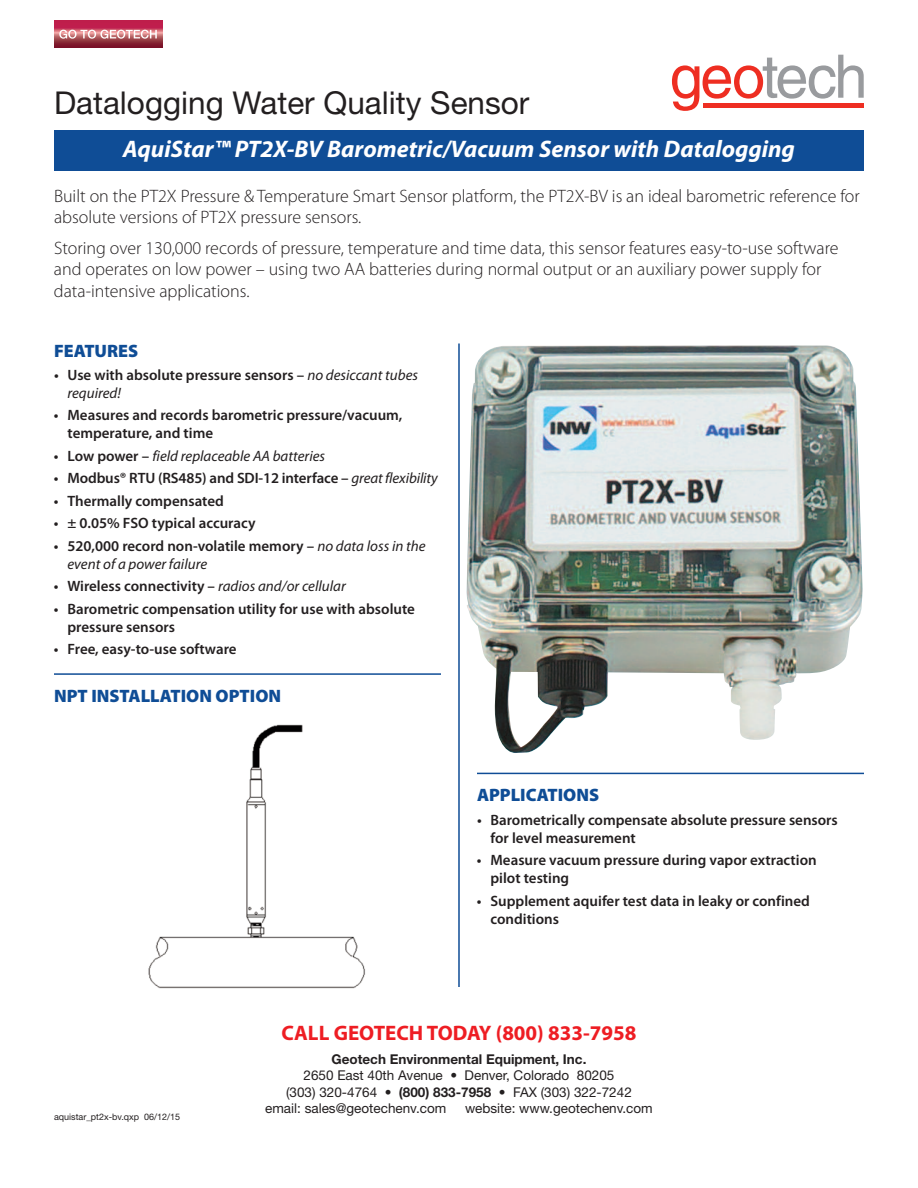
<style>
.page{position:relative;width:918px;height:1188px;background:#fff}
.page>*{position:absolute;margin:0;border:0;box-sizing:border-box;transform-origin:0 0}
.t1{font:31.5px "Helvetica Neue";color:#231f20}
.t2{font:italic 700 24px "Myriad Pro";color:#fff}
.t3{font:700 21px "Myriad Pro";color:#ee1d23}
.t4{font:300 18px/21.6px "Myriad Pro";color:#231f20}
.t5{font:900 18px "Myriad Pro";color:#0f4d96}
.t6{font:600 15px/18px "Myriad Pro";color:#231f20}
.t7{font:italic 15px/18px "Myriad Pro";color:#231f20}
.t8{font:13.5px "Helvetica Neue";color:#231f20}
.t9{font:700 13.5px "Helvetica Neue";color:#231f20}
.t10{font:9px "Helvetica Neue";color:#231f20}
.s1{font-weight:400;font-style:italic}
.s2{font-weight:600;font-style:normal}
.s3{font-weight:700}
</style>
<div class="page">
<svg style="left:672px;top:55px;width:192px;height:56px"></svg>
<div style="left:703px;top:103px;width:161px;height:5px;background:#ee2e22"></div>
<hr style="left:54px;top:673px;width:387px;height:2px;background:#0f4d96">
<hr style="left:477px;top:773px;width:387px;height:1px;background:#0f4d96">
<div style="left:54px;top:130px;width:810px;height:41px;background:#0f4d96"></div>
<svg style="left:54px;top:21px;width:108px;height:27px;background:#a52845"></svg>
<svg style="left:59px;top:30px;width:98px;height:9px"></svg>
<hr style="left:458px;top:344px;width:2px;height:643px;background:#0f4d96">
<img style="left:466px;top:345px;width:397px;height:408px">
<img style="left:148px;top:724px;width:217px;height:265px">
<h1 class="t1" style="left:54px;top:92px;width:477px">Datalogging Water Quality Sensor</h1>
<h2 class="t2" style="left:123px;top:140px;width:674px">AquiStar™ PT2X-BV Barometric/Vacuum Sensor with Datalogging</h2>
<p class="t4" style="left:54px;top:186px;width:807px">Built on the PT2X Pressure &amp; Temperature Smart Sensor platform, the PT2X-BV is an ideal barometric reference for absolute versions of PT2X pressure sensors.</p>
<p class="t4" style="left:54px;top:238px;width:786px">Storing over 130,000 records of pressure, temperature and time data, this sensor features easy-to-use software and operates on low power – using two AA batteries during normal output or an auxiliary power supply for data-intensive applications.</p>
<p class="t5" style="left:54px;top:345px;width:86px">FEATURES</p>
<p class="t6" style="left:67px;top:367px;width:352px;text-indent:-13px">• Use with absolute pressure sensors – <span class="s1">no desiccant tubes required!</span></p>
<p class="t6" style="left:67px;top:408px;width:337px;text-indent:-14px">• Measures and records barometric pressure/vacuum, temperature, and time</p>
<p class="t7" style="left:54px;top:448px;width:273px"><span class="s2">• Low power –</span> field replaceable AA batteries</p>
<p class="t6" style="left:54px;top:471px;width:385px">• Modbus® RTU (RS485) and SDI-12 interface – <span class="s1">great flexibility</span></p>
<p class="t6" style="left:54px;top:493px;width:171px">• Thermally compensated</p>
<p class="t6" style="left:54px;top:516px;width:203px">• ± 0.05% FSO typical accuracy</p>
<p class="t7" style="left:67px;top:538px;width:360px;text-indent:-13px"><span class="s2">• 520,000 record non-volatile memory –</span> no data loss in the event of a power failure</p>
<p class="t6" style="left:54px;top:579px;width:293px">• Wireless connectivity – <span class="s1">radios and/or cellular</span></p>
<p class="t6" style="left:67px;top:601px;width:349px;text-indent:-13px">• Barometric compensation utility for use with absolute pressure sensors</p>
<p class="t6" style="left:54px;top:642px;width:184px">• Free, easy-to-use software</p>
<p class="t5" style="left:54px;top:689px;width:229px">NPT INSTALLATION OPTION</p>
<p class="t5" style="left:477px;top:788px;width:124px">APPLICATIONS</p>
<p class="t6" style="left:491px;top:812px;width:349px;text-indent:-14px">• Barometrically compensate absolute pressure sensors for level measurement</p>
<p class="t6" style="left:490px;top:853px;width:328px;text-indent:-13px">• Measure vacuum pressure during vapor extraction pilot testing</p>
<p class="t6" style="left:490px;top:893px;width:321px;text-indent:-13px">• Supplement aquifer test data in leaky or confined conditions</p>
<p class="t10" style="left:54px;top:1114px;width:128px">aquistar_pt2x-bv.qxp 06/12/15</p>
<h3 class="t3" style="left:282px;top:1025px;width:356px">CALL GEOTECH TODAY (800) 833-7958</h3>
<p class="t9" style="left:332px;top:1055px;width:256px">Geotech Environmental Equipment, Inc.</p>
<p class="t8" style="left:304px;top:1071px;width:312px">2650 East 40th Avenue • Denver, Colorado 80205</p>
<p class="t8" style="left:286px;top:1087px;width:347px">(303) 320-4764 • <span class="s3">(800) 833-7958</span> • FAX (303) 322-7242</p>
<p class="t8" style="left:265px;top:1103px;width:183px">email: sales@geotechenv.com</p>
<p class="t8" style="left:465px;top:1103px;width:189px">website: www.geotechenv.com</p>
</div>
